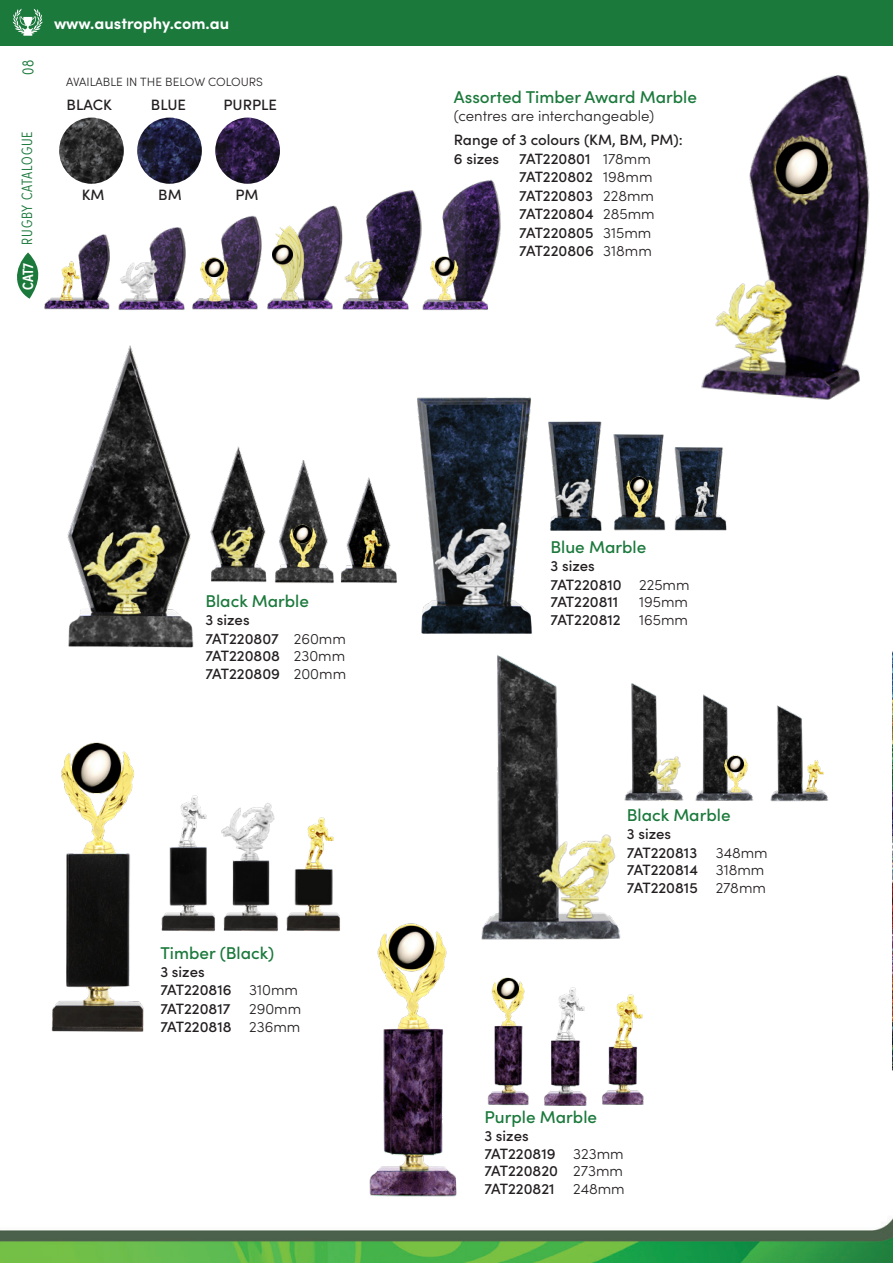
<style>
.page{position:relative;width:893px;height:1263px;background:#fff}
.page>*{position:absolute;margin:0;border:0;box-sizing:border-box;transform-origin:0 0}
.ATW_CAT_Table_H1{font:500 17.1px "Sofia Pro";color:#1b793c}
.t1{font:300 16.5px "Sofia Pro Condensed";color:#1b793c}
.t2{font:700 16.2px "Sofia Pro";color:#fff}
.ATW_table_body{font:500 15px "Sofia Pro";color:#231f20}
.ATW_table_body-2{font:300 15px "Sofia Pro";color:#231f20}
.ATW_CAT_H2{font:500 15px "Sofia Pro";color:#231f20}
.ATW_Caption_small{font:300 15px "Sofia Pro";color:#231f20}
.ATW_CAT_Table_H1-2{font:500 15px "Sofia Pro";color:#231f20}
.t3{font:300 15px "Sofia Pro Condensed";letter-spacing:.06em;color:#1b793c}
.t4{font:600 15px "Sofia Pro Condensed";color:#fff}
.ATW_CAT_H4{font:300 12px "Sofia Pro";color:#231f20}
</style>
<div class="page">
<img style="left:0;top:117px;width:893px;height:1146px">
<div style="left:0;top:0;width:893px;height:46px;background:#1b793c"></div>
<svg style="left:13px;top:9px;width:30px;height:27px"></svg>
<svg style="left:13px;top:252px;width:26px;height:47px"></svg>
<img style="left:59px;top:118px;width:65px;height:66px">
<img style="left:215px;top:118px;width:65px;height:66px">
<img style="left:137px;top:118px;width:65px;height:66px">
<img style="left:489px;top:976px;width:36px;height:40px">
<img style="left:497px;top:979px;width:21px;height:19px">
<img style="left:484px;top:1016px;width:48px;height:93px">
<img style="left:372px;top:921px;width:78px;height:85px">
<img style="left:389px;top:927px;width:45px;height:42px">
<img style="left:361px;top:1006px;width:102px;height:200px">
<img style="left:214px;top:444px;width:62px;height:140px">
<img style="left:217px;top:526px;width:38px;height:42px">
<img style="left:333px;top:473px;width:70px;height:114px">
<img style="left:360px;top:529px;width:22px;height:39px">
<img style="left:546px;top:419px;width:60px;height:113px">
<img style="left:555px;top:478px;width:37px;height:40px">
<img style="left:670px;top:443px;width:58px;height:89px">
<img style="left:693px;top:480px;width:20px;height:38px">
<img style="left:608px;top:429px;width:60px;height:104px">
<img style="left:624px;top:475px;width:29px;height:42px">
<img style="left:628px;top:475px;width:21px;height:21px">
<img style="left:269px;top:460px;width:72px;height:125px">
<img style="left:287px;top:524px;width:30px;height:43px">
<img style="left:291px;top:523px;width:22px;height:22px">
<img style="left:294px;top:526px;width:17px;height:16px">
<img style="left:631px;top:477px;width:16px;height:16px">
<img style="left:339px;top:190px;width:89px;height:121px">
<img style="left:344px;top:257px;width:40px;height:44px">
<img style="left:39px;top:230px;width:77px;height:79px">
<img style="left:58px;top:261px;width:22px;height:40px">
<img style="left:415px;top:176px;width:94px;height:134px">
<img style="left:429px;top:256px;width:30px;height:45px">
<img style="left:433px;top:255px;width:22px;height:23px">
<img style="left:189px;top:213px;width:75px;height:97px">
<img style="left:199px;top:257px;width:30px;height:44px">
<img style="left:203px;top:256px;width:22px;height:22px">
<img style="left:116px;top:220px;width:80px;height:90px">
<img style="left:120px;top:259px;width:39px;height:43px">
<img style="left:264px;top:204px;width:80px;height:106px">
<img style="left:271px;top:222px;width:36px;height:81px">
<img style="left:270px;top:242px;width:25px;height:24px">
<img style="left:435px;top:258px;width:18px;height:17px">
<img style="left:273px;top:245px;width:19px;height:19px">
<img style="left:205px;top:259px;width:18px;height:17px">
<img style="left:665px;top:75px;width:228px;height:337px">
<img style="left:777px;top:142px;width:50px;height:51px">
<img style="left:47px;top:338px;width:167px;height:316px">
<img style="left:81px;top:523px;width:87px;height:94px">
<img style="left:413px;top:392px;width:130px;height:247px">
<img style="left:433px;top:520px;width:80px;height:88px">
<img style="left:479px;top:643px;width:144px;height:301px">
<img style="left:537px;top:833px;width:80px;height:88px">
<img style="left:625px;top:678px;width:58px;height:124px">
<img style="left:648px;top:756px;width:33px;height:36px">
<img style="left:771px;top:699px;width:57px;height:106px">
<img style="left:805px;top:759px;width:18px;height:34px">
<img style="left:696px;top:687px;width:58px;height:119px">
<img style="left:723px;top:755px;width:26px;height:38px">
<img style="left:726px;top:754px;width:19px;height:19px">
<img style="left:728px;top:757px;width:15px;height:15px">
<img style="left:55px;top:739px;width:83px;height:91px">
<img style="left:43px;top:830px;width:108px;height:213px">
<img style="left:73px;top:744px;width:47px;height:49px">
<img style="left:541px;top:1014px;width:48px;height:96px">
<img style="left:554px;top:985px;width:31px;height:56px">
<img style="left:176px;top:793px;width:31px;height:20px">
<img style="left:156px;top:813px;width:126px;height:124px">
<img style="left:220px;top:802px;width:56px;height:61px">
<img style="left:598px;top:1031px;width:49px;height:79px">
<img style="left:611px;top:993px;width:31px;height:56px">
<img style="left:303px;top:815px;width:30px;height:23px">
<img style="left:281px;top:838px;width:64px;height:100px">
<img style="left:892px;top:577px;width:1px;height:507px">
<p class="t1" style="left:16px;top:75px;width:17px;rotate:-90deg">08</p>
<p class="t3" style="left:16px;top:245px;width:115px;rotate:-90deg">RUGBY CATALOGUE</p>
<p class="t4" style="left:17px;top:290px;width:28px;rotate:-90deg">CAT7</p>
<p class="t2" style="left:54px;top:10px;width:177px">www.austrophy.com.au</p>
<p class="ATW_CAT_H4" style="left:66px;top:73px;width:198px">AVAILABLE IN THE BELOW COLOURS</p>
<p class="ATW_CAT_H2" style="left:67px;top:94px;width:47px">BLACK</p>
<p class="ATW_CAT_H2" style="left:151px;top:94px;width:37px">BLUE</p>
<p class="ATW_CAT_H2" style="left:223px;top:94px;width:55px">PURPLE</p>
<p class="ATW_CAT_H2" style="left:82px;top:183px;width:24px">KM</p>
<p class="ATW_CAT_H2" style="left:158px;top:183px;width:25px">BM</p>
<p class="ATW_CAT_H2" style="left:235px;top:183px;width:25px">PM</p>
<p class="ATW_CAT_Table_H1" style="left:205px;top:588px;width:105px">Black Marble</p>
<p class="ATW_CAT_H2" style="left:205px;top:609px;width:46px">3 sizes</p>
<p class="ATW_table_body" style="left:205px;top:627px;width:75px">7AT220807</p>
<p class="ATW_table_body-2" style="left:294px;top:628px;width:54px">260mm</p>
<p class="ATW_table_body" style="left:205px;top:644px;width:76px">7AT220808</p>
<p class="ATW_table_body-2" style="left:294px;top:645px;width:53px">230mm</p>
<p class="ATW_table_body" style="left:205px;top:662px;width:76px">7AT220809</p>
<p class="ATW_table_body-2" style="left:294px;top:663px;width:54px">200mm</p>
<p class="ATW_CAT_Table_H1" style="left:160px;top:940px;width:115px">Timber (Black)</p>
<p class="ATW_CAT_H2" style="left:160px;top:961px;width:46px">3 sizes</p>
<p class="ATW_table_body" style="left:160px;top:979px;width:73px">7AT220816</p>
<p class="ATW_table_body-2" style="left:249px;top:979px;width:50px">310mm</p>
<p class="ATW_table_body" style="left:160px;top:997px;width:72px">7AT220817</p>
<p class="ATW_table_body-2" style="left:249px;top:997px;width:54px">290mm</p>
<p class="ATW_table_body" style="left:160px;top:1015px;width:73px">7AT220818</p>
<p class="ATW_table_body-2" style="left:249px;top:1015px;width:53px">236mm</p>
<p class="ATW_CAT_Table_H1" style="left:454px;top:85px;width:245px">Assorted Timber Award Marble</p>
<p class="ATW_Caption_small" style="left:454px;top:105px;width:202px">(centres are interchangeable)</p>
<p class="ATW_CAT_Table_H1-2" style="left:454px;top:129px;width:230px">Range of 3 colours (KM, BM, PM):</p>
<p class="ATW_CAT_H2" style="left:454px;top:147px;width:47px">6 sizes</p>
<p class="ATW_table_body" style="left:519px;top:147px;width:73px">7AT220801</p>
<p class="ATW_table_body-2" style="left:603px;top:148px;width:49px">178mm</p>
<p class="ATW_table_body" style="left:519px;top:166px;width:75px">7AT220802</p>
<p class="ATW_table_body-2" style="left:603px;top:166px;width:51px">198mm</p>
<p class="ATW_table_body" style="left:519px;top:184px;width:75px">7AT220803</p>
<p class="ATW_table_body-2" style="left:603px;top:185px;width:52px">228mm</p>
<p class="ATW_table_body" style="left:519px;top:203px;width:76px">7AT220804</p>
<p class="ATW_table_body-2" style="left:603px;top:203px;width:53px">285mm</p>
<p class="ATW_table_body" style="left:519px;top:221px;width:76px">7AT220805</p>
<p class="ATW_table_body-2" style="left:603px;top:222px;width:50px">315mm</p>
<p class="ATW_table_body" style="left:519px;top:240px;width:76px">7AT220806</p>
<p class="ATW_table_body-2" style="left:603px;top:240px;width:50px">318mm</p>
<p class="ATW_CAT_Table_H1" style="left:550px;top:534px;width:97px">Blue Marble</p>
<p class="ATW_CAT_H2" style="left:550px;top:555px;width:46px">3 sizes</p>
<p class="ATW_table_body" style="left:550px;top:573px;width:73px">7AT220810</p>
<p class="ATW_table_body-2" style="left:639px;top:573px;width:52px">225mm</p>
<p class="ATW_table_body" style="left:550px;top:590px;width:69px">7AT220811</p>
<p class="ATW_table_body-2" style="left:639px;top:590px;width:50px">195mm</p>
<p class="ATW_table_body" style="left:550px;top:608px;width:72px">7AT220812</p>
<p class="ATW_table_body-2" style="left:639px;top:608px;width:50px">165mm</p>
<p class="ATW_CAT_Table_H1" style="left:627px;top:803px;width:105px">Black Marble</p>
<p class="ATW_CAT_H2" style="left:627px;top:823px;width:46px">3 sizes</p>
<p class="ATW_table_body" style="left:627px;top:842px;width:72px">7AT220813</p>
<p class="ATW_table_body-2" style="left:716px;top:842px;width:54px">348mm</p>
<p class="ATW_table_body" style="left:627px;top:858px;width:73px">7AT220814</p>
<p class="ATW_table_body-2" style="left:716px;top:859px;width:50px">318mm</p>
<p class="ATW_table_body" style="left:627px;top:876px;width:72px">7AT220815</p>
<p class="ATW_table_body-2" style="left:716px;top:877px;width:52px">278mm</p>
<p class="ATW_CAT_Table_H1" style="left:484px;top:1104px;width:114px">Purple Marble</p>
<p class="ATW_CAT_H2" style="left:484px;top:1124px;width:46px">3 sizes</p>
<p class="ATW_table_body" style="left:484px;top:1143px;width:73px">7AT220819</p>
<p class="ATW_table_body-2" style="left:573px;top:1143px;width:52px">323mm</p>
<p class="ATW_table_body" style="left:484px;top:1160px;width:75px">7AT220820</p>
<p class="ATW_table_body-2" style="left:573px;top:1160px;width:51px">273mm</p>
<p class="ATW_table_body" style="left:484px;top:1178px;width:72px">7AT220821</p>
<p class="ATW_table_body-2" style="left:573px;top:1178px;width:53px">248mm</p>
</div>
